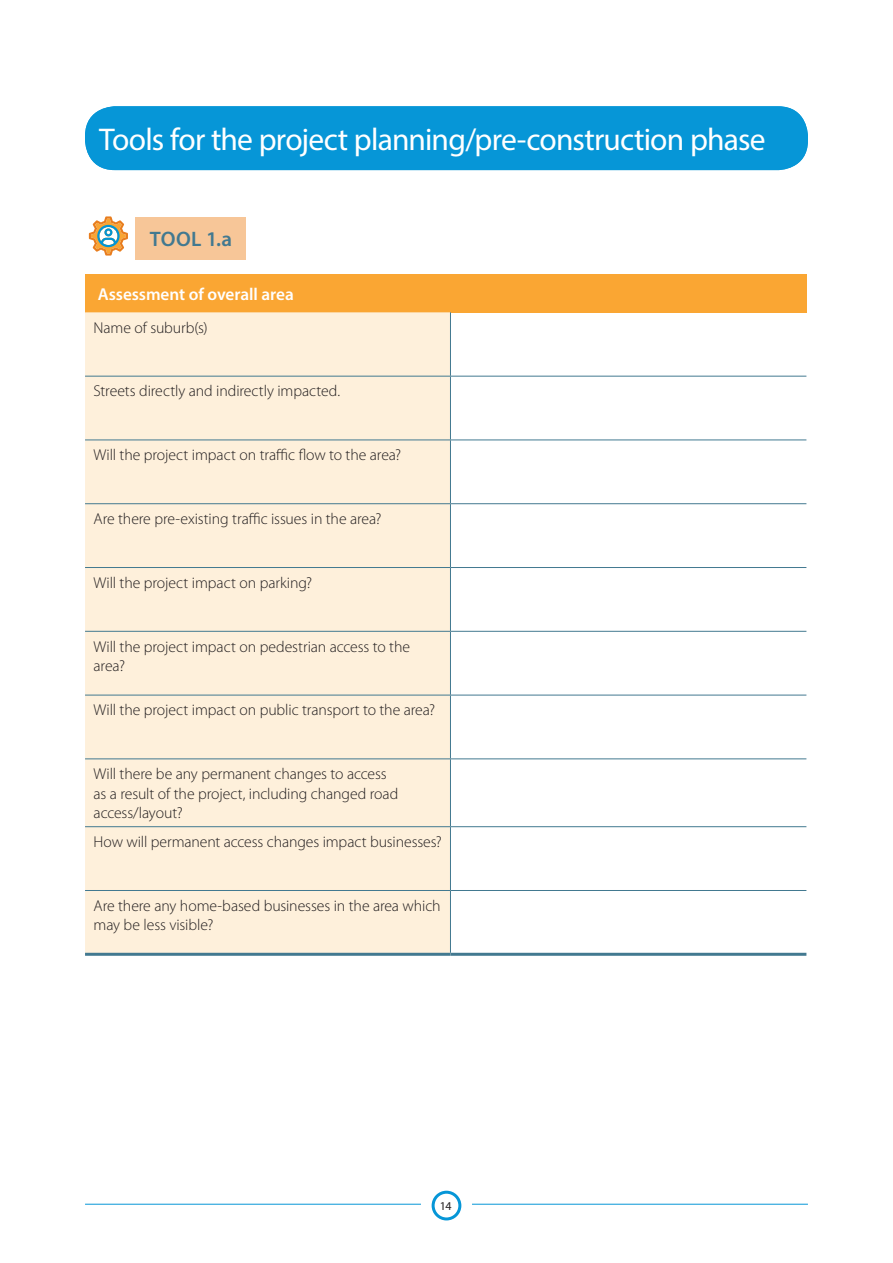
<style>
.page{position:relative;width:893px;height:1263px;background:#fff}
.page>*{position:absolute;margin:0;border:0;box-sizing:border-box;transform-origin:0 0}
.t1{font:31.5px "Myriad Pro";letter-spacing:-.025em;color:#fff}
._2__Subheader__L2__s{font:600 21px "Myriad Pro";color:#427990}
._8__Table_Header__in{font:600 17.25px "Myriad Pro";letter-spacing:-.005em;color:#fff}
._5__Body_copy_smalle{font:300 15.75px/19.5px "Myriad Pro";letter-spacing:-.005em;color:#231f20}
.t2{font:12px "Myriad Pro";color:#231f20}
</style>
<div class="page">
<div style="left:432px;top:1191px;width:29px;height:29px;border:3px solid #0696d7;border-radius:50%"></div>
<hr style="left:85px;top:1204px;width:336px;height:1px;background:#0696d7">
<hr style="left:472px;top:1204px;width:336px;height:1px;background:#0696d7">
<div style="left:85px;top:106px;width:723px;height:64px;background:#0696d7;border-radius:30px"></div>
<svg style="left:89px;top:216px;width:39px;height:40px"></svg>
<div style="left:136px;top:217px;width:110px;height:42px;background:#f7c698"></div>
<div style="left:85px;top:274px;width:721px;height:38px;background:#faa633"></div>
<div style="left:85px;top:312px;width:365px;height:641px;background:#fef0db"></div>
<hr style="left:85px;top:376px;width:365px;height:1px;background:#427990">
<hr style="left:450px;top:376px;width:356px;height:1px;background:#427990">
<hr style="left:85px;top:440px;width:365px;height:1px;background:#427990">
<hr style="left:450px;top:440px;width:356px;height:1px;background:#427990">
<hr style="left:85px;top:503px;width:365px;height:1px;background:#427990">
<hr style="left:450px;top:503px;width:356px;height:1px;background:#427990">
<hr style="left:85px;top:567px;width:365px;height:1px;background:#427990">
<hr style="left:450px;top:567px;width:356px;height:1px;background:#427990">
<hr style="left:85px;top:631px;width:365px;height:1px;background:#427990">
<hr style="left:450px;top:631px;width:356px;height:1px;background:#427990">
<hr style="left:85px;top:695px;width:365px;height:1px;background:#427990">
<hr style="left:450px;top:695px;width:356px;height:1px;background:#427990">
<hr style="left:85px;top:758px;width:365px;height:1px;background:#427990">
<hr style="left:450px;top:758px;width:356px;height:1px;background:#427990">
<hr style="left:85px;top:826px;width:365px;height:1px;background:#427990">
<hr style="left:450px;top:826px;width:356px;height:1px;background:#427990">
<hr style="left:85px;top:890px;width:365px;height:1px;background:#427990">
<hr style="left:450px;top:890px;width:356px;height:1px;background:#427990">
<hr style="left:450px;top:312px;width:1px;height:64px;background:#427990">
<hr style="left:450px;top:376px;width:1px;height:64px;background:#427990">
<hr style="left:450px;top:440px;width:1px;height:63px;background:#427990">
<hr style="left:450px;top:504px;width:1px;height:63px;background:#427990">
<hr style="left:450px;top:568px;width:1px;height:63px;background:#427990">
<hr style="left:450px;top:632px;width:1px;height:63px;background:#427990">
<hr style="left:450px;top:695px;width:1px;height:63px;background:#427990">
<hr style="left:450px;top:759px;width:1px;height:67px;background:#427990">
<hr style="left:450px;top:827px;width:1px;height:63px;background:#427990">
<hr style="left:450px;top:891px;width:1px;height:62px;background:#427990">
<hr style="left:85px;top:953px;width:365px;height:3px;background:#427990">
<hr style="left:450px;top:953px;width:356px;height:3px;background:#427990">
<h1 class="t1" style="left:99px;top:120px;width:668px">Tools for the project planning/pre-construction phase</h1>
<p class="_2__Subheader__L2__s" style="left:150px;top:226px;width:84px">TOOL 1.a</p>
<p class="_8__Table_Header__in" style="left:98px;top:283px;width:197px">Assessment of overall area</p>
<p class="_5__Body_copy_smalle" style="left:94px;top:318px;width:116px">Name of suburb(s)</p>
<p class="_5__Body_copy_smalle" style="left:94px;top:382px;width:248px">Streets directly and indirectly impacted.</p>
<p class="_5__Body_copy_smalle" style="left:94px;top:445px;width:309px">Will the project impact on traffic flow to the area?</p>
<p class="_5__Body_copy_smalle" style="left:94px;top:509px;width:289px">Are there pre-existing traffic issues in the area?</p>
<p class="_5__Body_copy_smalle" style="left:94px;top:573px;width:220px">Will the project impact on parking?</p>
<p class="_5__Body_copy_smalle" style="left:94px;top:637px;width:318px">Will the project impact on pedestrian access to the area?</p>
<p class="_5__Body_copy_smalle" style="left:94px;top:701px;width:343px">Will the project impact on public transport to the area?</p>
<p class="_5__Body_copy_smalle" style="left:94px;top:764px;width:306px">Will there be any permanent changes to access as a result of the project, including changed road access/layout?</p>
<p class="_5__Body_copy_smalle" style="left:94px;top:832px;width:350px">How will permanent access changes impact businesses?</p>
<p class="_5__Body_copy_smalle" style="left:94px;top:896px;width:349px">Are there any home-based businesses in the area which may be less visible?</p>
<p class="t2" style="left:440px;top:1199px;width:13px">14</p>
</div>
